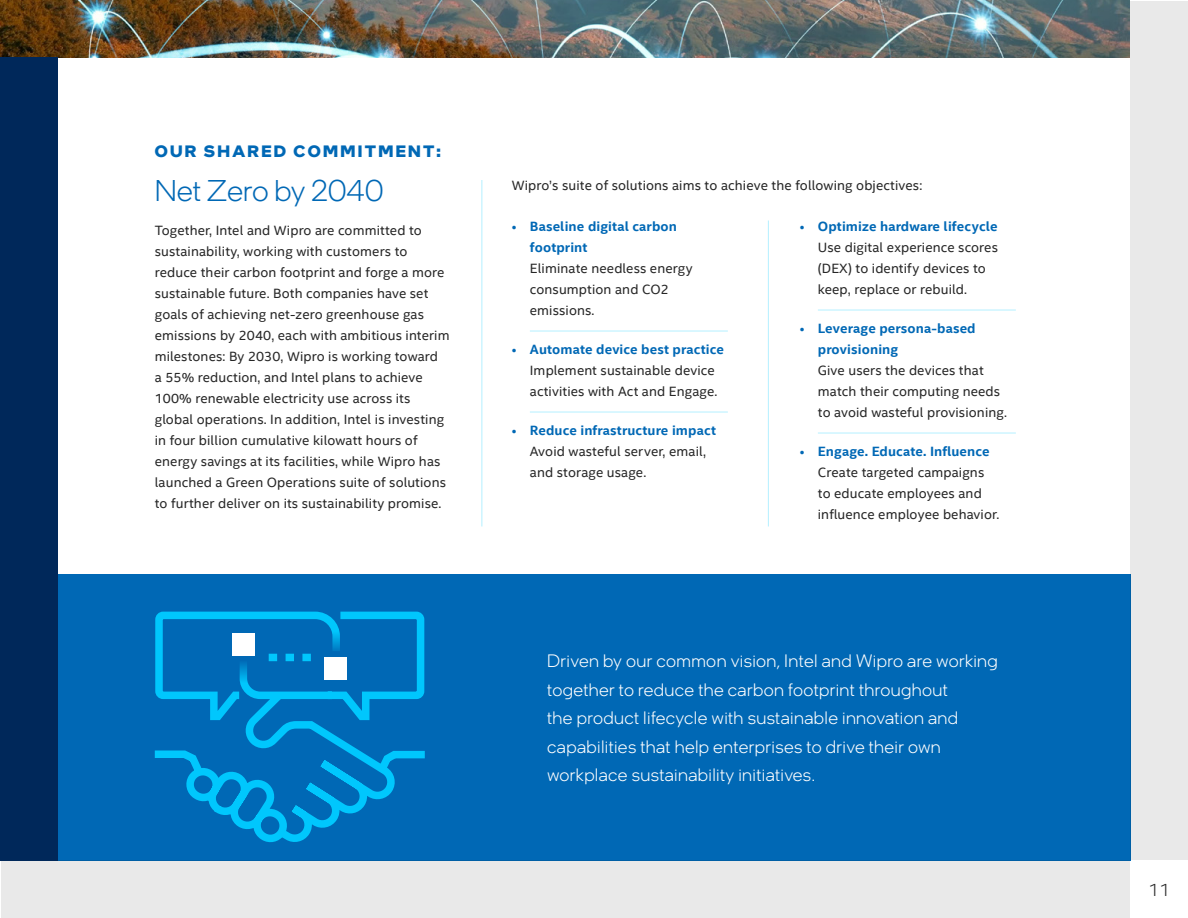
<style>
.page{position:relative;width:1188px;height:918px;background:#fff}
.page>*{position:absolute;margin:0;border:0;box-sizing:border-box;transform-origin:0 0}
.INT_body{font:300 30px "Intel One Display";color:#0068b5}
.INT_body-2{font:300 18px/28.5px "Intel One Display";letter-spacing:.02em;color:#fff}
.t1{font:300 18px "Intel Clear";color:#262626}
.INT_body-3{font:700 16.5px "Intel One Display";letter-spacing:.14em;color:#0068b5}
.INT_body-4{font:13.5px/21px "Intel Clear";letter-spacing:.01em;color:#262626}
.s1{color:#0068b5}
.s2{font-weight:700;color:#0068b5}
</style>
<div class="page">
<div style="left:1px;top:861px;width:1130px;height:57px;background:#e9e9e9"></div>
<div style="left:1131px;top:1px;width:57px;height:860px;background:#e9e9e9"></div>
<div style="left:57px;top:574px;width:1074px;height:287px;background:#0068b5"></div>
<svg style="left:154px;top:611px;width:271px;height:232px"></svg>
<div style="left:232px;top:633px;width:23px;height:23px;background:#fff"></div>
<div style="left:324px;top:658px;width:23px;height:22px;background:#fff"></div>
<svg style="left:232px;top:660px;width:23px;height:23px"></svg>
<svg style="left:324px;top:631px;width:23px;height:23px"></svg>
<hr style="left:482px;top:180px;width:1px;height:346px;background:#b4f0ff">
<hr style="left:768px;top:220px;width:1px;height:306px;background:#b4f0ff">
<img style="left:0;top:0;width:1130px;height:57px">
<div style="left:0;top:57px;width:57px;height:804px;background:#00285a"></div>
<hr style="left:530px;top:331px;width:198px;height:1px;background:#b4f0ff">
<hr style="left:530px;top:412px;width:198px;height:1px;background:#b4f0ff">
<hr style="left:818px;top:310px;width:198px;height:1px;background:#b4f0ff">
<hr style="left:818px;top:433px;width:198px;height:1px;background:#b4f0ff">
<p class="INT_body-3" style="left:155px;top:140px;width:287px">OUR SHARED COMMITMENT:</p>
<p class="INT_body" style="left:155px;top:172px;width:230px">Net Zero by 2040</p>
<p class="INT_body-4" style="left:155px;top:220px;width:296px">Together, Intel and Wipro are committed to sustainability, working with customers to reduce their carbon footprint and forge a more sustainable future. Both companies have set goals of achieving net-zero greenhouse gas emissions by 2040, each with ambitious interim milestones: By 2030, Wipro is working toward<br>a 55% reduction, and Intel plans to achieve 100% renewable electricity use across its global operations. In addition, Intel is investing in four billion cumulative kilowatt hours of energy savings at its facilities, while Wipro has launched a Green Operations suite of solutions to further deliver on its sustainability promise.</p>
<p class="INT_body-4" style="left:512px;top:175px;width:412px">Wipro’s suite of solutions aims to achieve the following objectives:</p>
<p class="INT_body-4" style="left:530px;top:215px;width:164px;text-indent:-18px"><span class="s1">•</span> <span class="s2">Baseline digital carbon footprint<br></span>Eliminate needless energy consumption and CO2 emissions.</p>
<p class="INT_body-4" style="left:530px;top:338px;width:196px;text-indent:-18px"><span class="s1">•</span> <span class="s2">Automate device best practice<br></span>Implement sustainable device activities with Act and Engage.</p>
<p class="INT_body-4" style="left:530px;top:419px;width:188px;text-indent:-18px"><span class="s1">•</span> <span class="s2">Reduce infrastructure impact<br></span>Avoid wasteful server, email, and storage usage.</p>
<p class="INT_body-4" style="left:818px;top:215px;width:182px;text-indent:-18px"><span class="s1">•</span> <span class="s2">Optimize hardware lifecycle<br></span>Use digital experience scores (DEX) to identify devices to keep, replace or rebuild.</p>
<p class="INT_body-4" style="left:818px;top:317px;width:191px;text-indent:-18px"><span class="s1">•</span> <span class="s2">Leverage persona-based provisioning<br></span>Give users the devices that match their computing needs to avoid wasteful provisioning.</p>
<p class="INT_body-4" style="left:818px;top:440px;width:183px;text-indent:-18px"><span class="s1">•</span> <span class="s2">Engage. Educate. Influence<br></span>Create targeted campaigns to educate employees and influence employee behavior.</p>
<p class="INT_body-2" style="left:547px;top:647px;width:452px">Driven by our common vision, Intel and Wipro are working together to reduce the carbon footprint throughout<br>the product lifecycle with sustainable innovation and capabilities that help enterprises to drive their own workplace sustainability initiatives.</p>
<h2 class="t1" style="left:1149px;top:878px;width:23px">11</h2>
</div>
